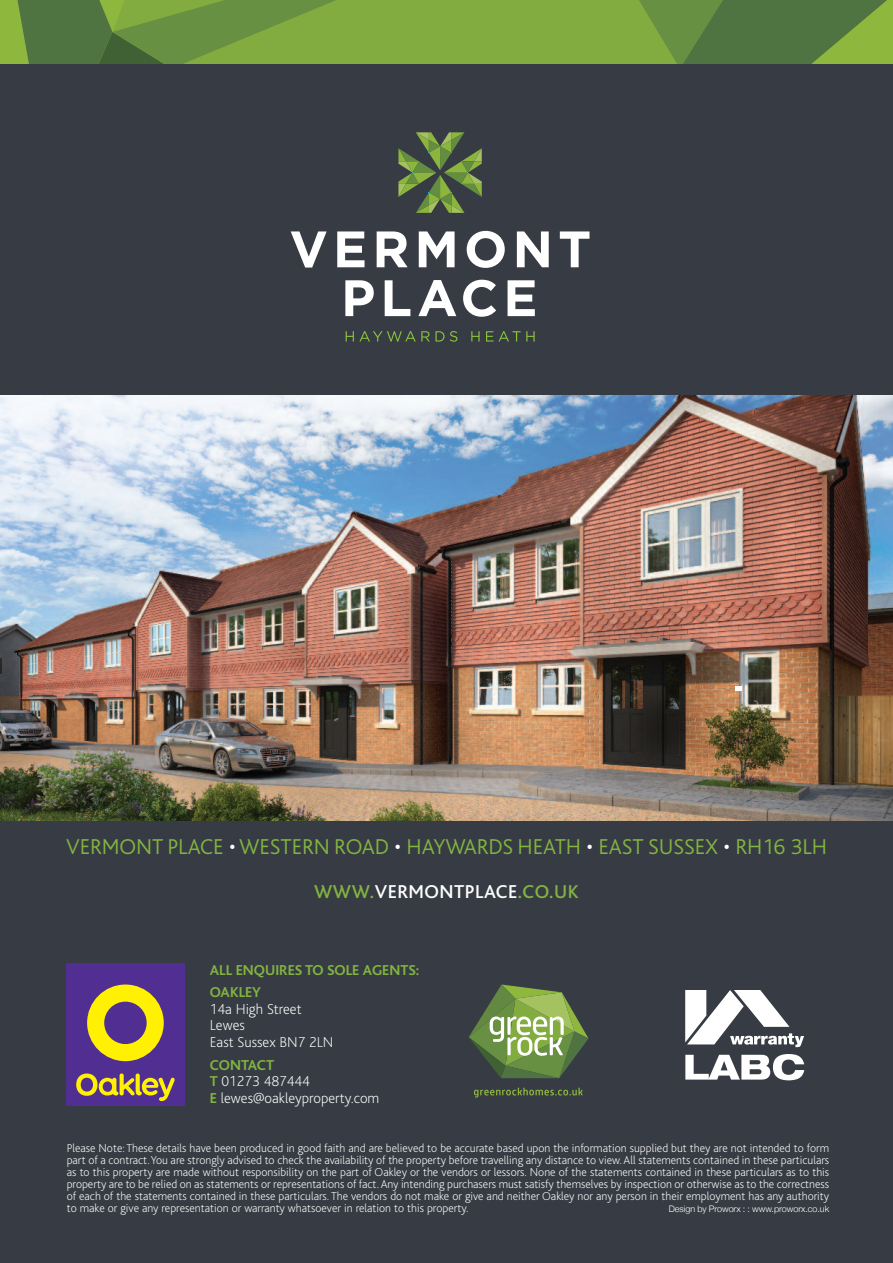
<style>
.page{position:relative;width:893px;height:1263px;background:#fff}
.page>*{position:absolute;margin:0;border:0;box-sizing:border-box;transform-origin:0 0}
.t1{font:300 22.5px "Bliss";letter-spacing:-.005em;color:#82b440}
.t2{font:500 19.5px "Bliss";letter-spacing:.025em;color:#fff}
.t3{font:200 15px/16.5px "Bliss";color:#fff}
.t4{font:700 15px/23px "Bliss";color:#82b440}
.t5{font:200 12px/12px "Bliss";color:#fff;text-align:justify}
.t6{font:300 9px "Helvetica Neue";letter-spacing:-.005em;color:#fff}
.s1{color:#fff}
.s2{color:#82b440}
.s3{font-weight:700;color:#82b440}
</style>
<div class="page">
<div style="left:0;top:64px;width:893px;height:1199px;background:#373c44"></div>
<svg style="left:291px;top:231px;width:36px;height:37px"></svg>
<svg style="left:337px;top:231px;width:28px;height:36px"></svg>
<svg style="left:377px;top:231px;width:31px;height:36px"></svg>
<svg style="left:419px;top:231px;width:36px;height:36px"></svg>
<svg style="left:467px;top:231px;width:38px;height:37px"></svg>
<svg style="left:517px;top:231px;width:32px;height:36px"></svg>
<svg style="left:560px;top:231px;width:29px;height:36px"></svg>
<svg style="left:345px;top:280px;width:29px;height:36px"></svg>
<svg style="left:385px;top:280px;width:25px;height:36px"></svg>
<svg style="left:418px;top:280px;width:38px;height:36px"></svg>
<svg style="left:463px;top:280px;width:33px;height:37px"></svg>
<svg style="left:508px;top:280px;width:27px;height:36px"></svg>
<svg style="left:346px;top:331px;width:111px;height:11px"></svg>
<svg style="left:471px;top:331px;width:9px;height:10px"></svg>
<svg style="left:486px;top:331px;width:49px;height:10px"></svg>
<svg style="left:398px;top:132px;width:84px;height:81px"></svg>
<div style="left:67px;top:964px;width:117px;height:141px;background:#502e92"></div>
<svg style="left:87px;top:984px;width:77px;height:77px"></svg>
<svg style="left:76px;top:1073px;width:99px;height:28px"></svg>
<img style="left:0;top:395px;width:893px;height:426px">
<svg style="left:0;top:0;width:893px;height:64px;background:#709840"></svg>
<svg style="left:685px;top:1054px;width:119px;height:26px"></svg>
<svg style="left:685px;top:990px;width:119px;height:57px"></svg>
<svg style="left:469px;top:984px;width:119px;height:94px"></svg>
<svg style="left:474px;top:1087px;width:109px;height:10px"></svg>
<svg style="left:735px;top:686px;width:6px;height:5px"></svg>
<h1 class="t1" style="left:66px;top:839px;width:762px">VERMONT PLACE <span class="s1">•</span> WESTERN ROAD <span class="s1">•</span> HAYWARDS HEATH <span class="s1">•</span> EAST SUSSEX <span class="s1">•</span> RH16 3LH</h1>
<h2 class="t2" style="left:314px;top:885px;width:266px"><span class="s2">WWW.</span>VERMONTPLACE<span class="s2">.CO.UK</span></h2>
<p class="t4" style="left:210px;top:960px;width:211px">ALL ENQUIRES TO SOLE AGENTS:<br>OAKLEY</p>
<p class="t3" style="left:210px;top:1002px;width:125px">14a High Street<br>Lewes<br>East Sussex BN7 2LN</p>
<p class="t3" style="left:210px;top:1058px;width:171px"><span class="s3">CONTACT<br>T</span> 01273 487444<br><span class="s3">E</span> lewes@oakleyproperty.com</p>
<p class="t5" style="left:67px;top:1143px;width:764px">Please Note: These details have been produced in good faith and are believed to be accurate based upon the information supplied but they are not intended to form part of a contract.You are strongly advised to check the availability of the property before travelling any distance to view.All statements contained in these particulars as to this property are made without responsibility on the part of Oakley or the vendors or lessors. None of the statements contained in these particulars as to this property are to be relied on as statements or representations of fact.Any intending purchasers must satisfy themselves by inspection or otherwise as to the correctness of each of the statements contained in these particulars. The vendors do not make or give and neither Oakley nor any person in their employment has any authority to make or give any representation or warranty whatsoever in relation to this property.</p>
<p class="t6" style="left:669px;top:1204px;width:162px">Design by Proworx : : www.proworx.co.uk</p>
</div>
